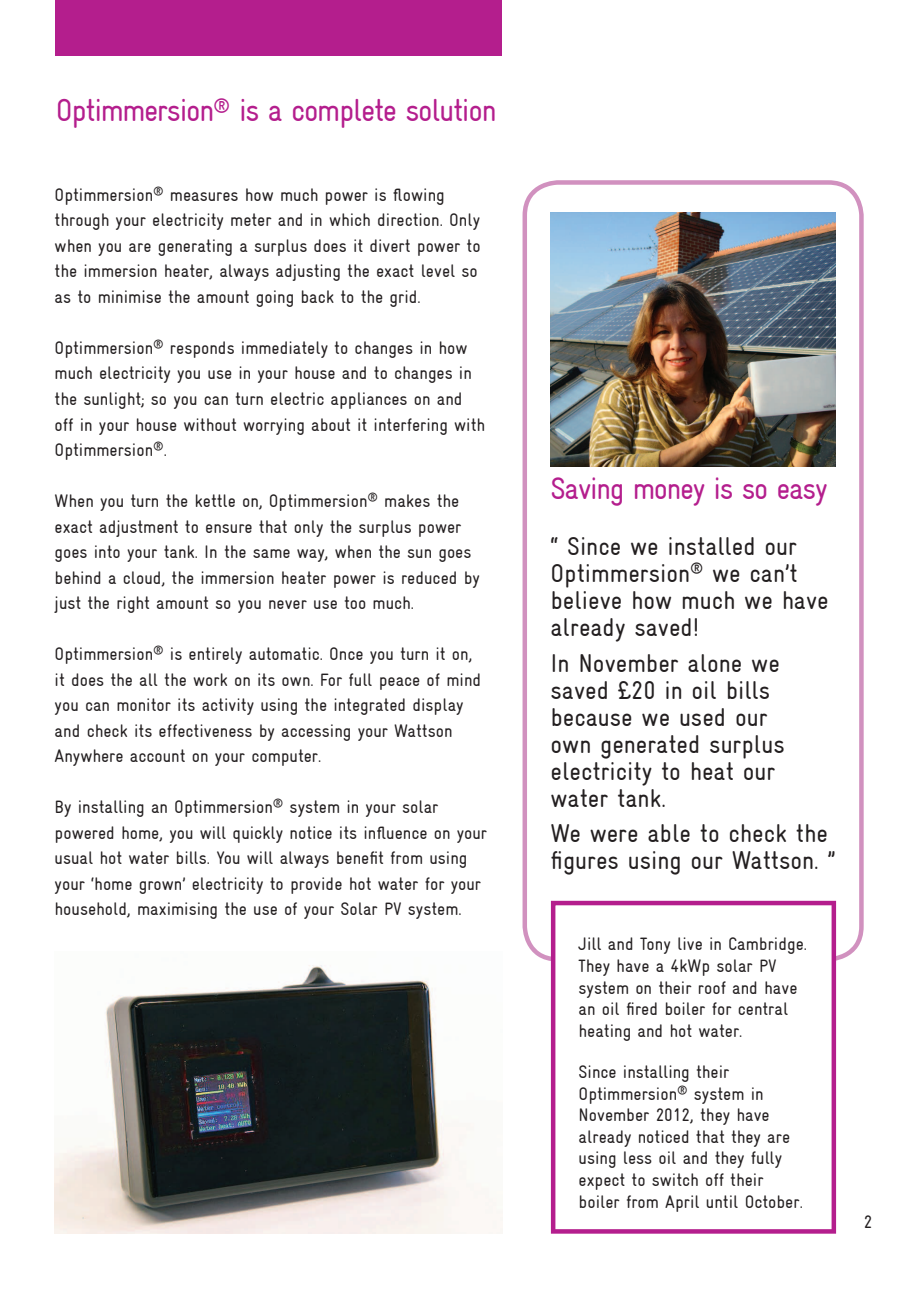
<style>
.page{position:relative;width:919px;height:1289px;background:#fff}
.page>*{position:absolute;margin:0;border:0;box-sizing:border-box;transform-origin:0 0}
.t1{font:condensed 31.5px "Gravur";letter-spacing:-.04em;color:#b41e8d}
.t2{font:condensed 30.75px "Gravur";letter-spacing:-.04em;color:#b41e8d}
.t3{font:condensed 25.5px/27px "Gravur";color:#231f20}
.t4{font:condensed 18px/25.5px "Gravur";color:#231f20}
</style>
<div class="page">
<div style="left:56px;top:0;width:446px;height:55px;background:#b41e8d"></div>
<svg style="left:522px;top:180px;width:341px;height:781px"></svg>
<img style="left:54px;top:965px;width:448px;height:268px">
<svg style="left:551px;top:900px;width:285px;height:333px"></svg>
<img style="left:550px;top:213px;width:285px;height:253px">
<h1 class="t1" style="left:56px;top:92px;width:442px">Optimmersion<sup>®</sup> is a complete solution</h1>
<p class="t4" style="left:55px;top:182px;width:427px">Optimmersion<sup>®</sup> measures how much power is flowing through your electricity meter and in which direction. Only when you are generating a surplus does it divert power to the immersion heater, always adjusting the exact level so as to minimise the amount going back to the grid.</p>
<p class="t4" style="left:55px;top:335px;width:432px">Optimmersion<sup>®</sup> responds immediately to changes in how much electricity you use in your house and to changes in the sunlight; so you can turn electric appliances on and off in your house without worrying about it interfering with Optimmersion<sup>®</sup>.</p>
<p class="t4" style="left:55px;top:488px;width:427px">When you turn the kettle on, Optimmersion<sup>®</sup> makes the exact adjustment to ensure that only the surplus power goes into your tank. In the same way, when the sun goes behind a cloud, the immersion heater power is reduced by just the right amount so you never use too much.</p>
<p class="t4" style="left:55px;top:641px;width:428px">Optimmersion<sup>®</sup> is entirely automatic. Once you turn it on, it does the all the work on its own. For full peace of mind you can monitor its activity using the integrated display and check its effectiveness by accessing your Wattson Anywhere account on your computer.</p>
<p class="t4" style="left:55px;top:794px;width:434px">By installing an Optimmersion<sup>®</sup> system in your solar powered home, you will quickly notice its influence on your usual hot water bills. You will always benefit from using your ‘home grown’ electricity to provide hot water for your household, maximising the use of your Solar PV system.</p>
<h2 class="t2" style="left:550px;top:471px;width:279px">Saving money is so easy</h2>
<h3 class="t3" style="left:550px;top:533px;width:280px">“ Since we installed our<br>Optimmersion<sup>®</sup> we can’t believe how much we have already saved!</h3>
<h3 class="t3" style="left:550px;top:649px;width:236px">In November alone we saved £20 in oil bills because we used our own generated surplus electricity to heat our water tank.</h3>
<h3 class="t3" style="left:550px;top:820px;width:286px">We were able to check the figures using our Wattson. ”</h3>
<p class="t4" style="left:578px;top:933px;width:230px;line-height:21.6px">Jill and Tony live in Cambridge.<br>They have a 4kWp solar PV system on their roof and have an oil fired boiler for central heating and hot water.</p>
<p class="t4" style="left:578px;top:1060px;width:226px;line-height:21.6px">Since installing their<br>Optimmersion<sup>®</sup> system in<br>November 2012, they have already noticed that they are using less oil and they fully expect to switch off their boiler from April until October.</p>
<p class="t4" style="left:863px;top:1208px;width:10px">2</p>
</div>
